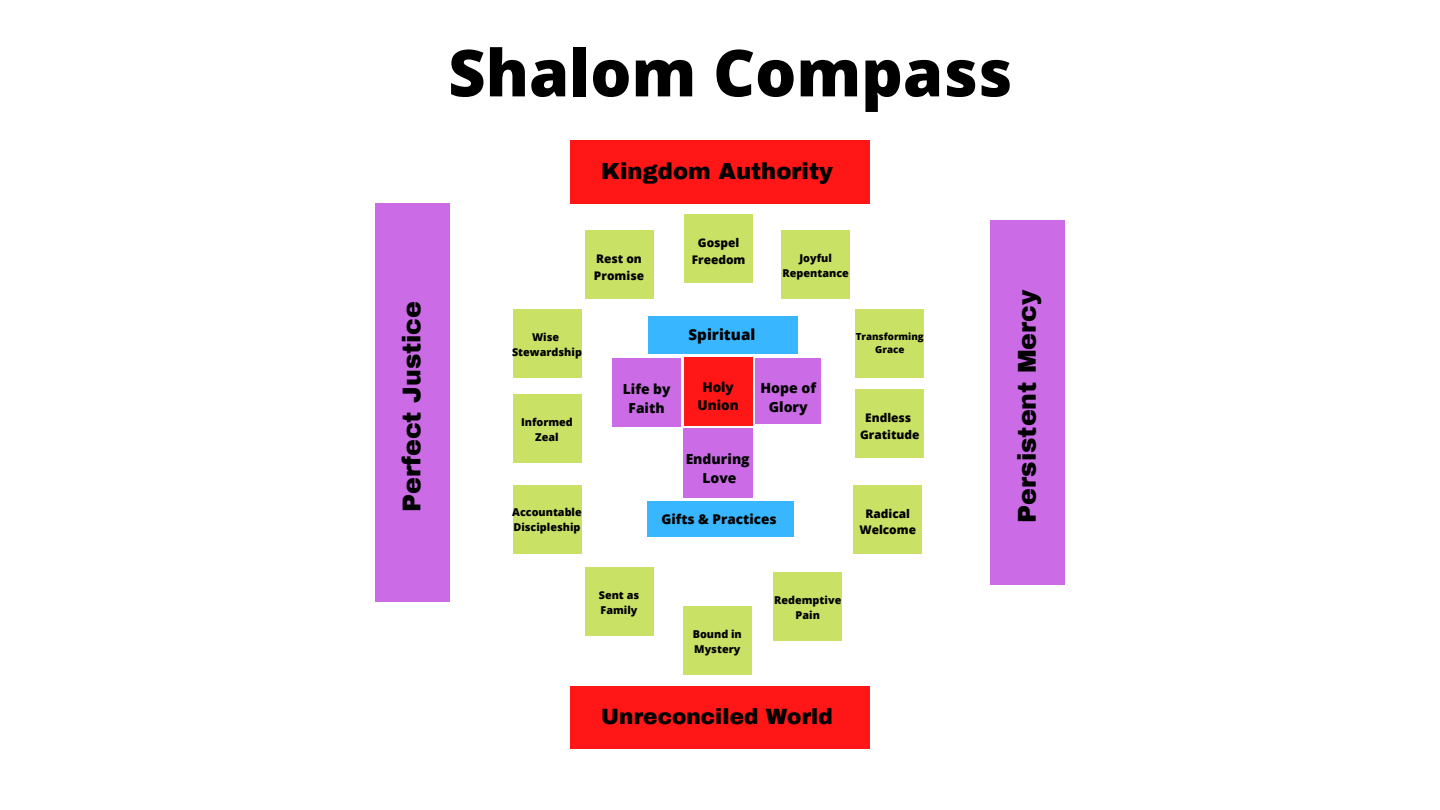
<style>
.page{position:relative;width:1440px;height:810px;background:#fff}
.page>*{position:absolute;margin:0;border:0;box-sizing:border-box;transform-origin:0 0}
.t1{font:800 64.8px "Open Sans";color:#000}
.t2{font:900 25.2px "Archivo";color:#000}
.t3{font:900 22.7px "Archivo";color:#000}
.t4{font:900 21.6px "Archivo";color:#000}
.t5{font:900 19.4px "Archivo";color:#000}
.t6{font:800 15.1px "Open Sans";color:#000}
.t7{font:800 14px/19.4px "Open Sans";color:#000;text-align:center}
.t8{font:800 13.9px "Open Sans";color:#000}
.t9{font:800 13.8px/19px "Open Sans";color:#000;text-align:center}
.t10{font:800 13.5px/18.6px "Open Sans";color:#000;text-align:center}
.t11{font:800 11.9px/16.6px "Open Sans";color:#000;text-align:center}
.t12{font:800 10.8px/15px "Open Sans";color:#000;text-align:center}
.t13{font:800 9.7px/13.4px "Open Sans";color:#000;text-align:center}
</style>
<div class="page">
<div style="left:684px;top:357px;width:69px;height:69px;background:#ff1616"></div>
<div style="left:683px;top:428px;width:70px;height:70px;background:#cb6ce6"></div>
<div style="left:570px;top:140px;width:299px;height:64px;background:#ff1616"></div>
<div style="left:375px;top:204px;width:75px;height:398px;background:#cb6ce6"></div>
<div style="left:649px;top:316px;width:149px;height:37px;background:#38b6ff"></div>
<div style="left:647px;top:501px;width:147px;height:36px;background:#38b6ff"></div>
<div style="left:990px;top:221px;width:75px;height:364px;background:#cb6ce6"></div>
<div style="left:570px;top:686px;width:299px;height:62px;background:#ff1616"></div>
<div style="left:612px;top:359px;width:69px;height:68px;background:#cb6ce6"></div>
<div style="left:756px;top:359px;width:65px;height:65px;background:#cb6ce6"></div>
<div style="left:585px;top:230px;width:68px;height:69px;background:#c9e265"></div>
<div style="left:684px;top:214px;width:69px;height:69px;background:#c9e265"></div>
<div style="left:781px;top:230px;width:69px;height:69px;background:#c9e265"></div>
<div style="left:856px;top:309px;width:68px;height:69px;background:#c9e265"></div>
<div style="left:856px;top:389px;width:68px;height:69px;background:#c9e265"></div>
<div style="left:853px;top:485px;width:69px;height:68px;background:#c9e265"></div>
<div style="left:513px;top:309px;width:68px;height:69px;background:#c9e265"></div>
<div style="left:513px;top:394px;width:68px;height:69px;background:#c9e265"></div>
<div style="left:513px;top:485px;width:68px;height:68px;background:#c9e265"></div>
<div style="left:585px;top:568px;width:68px;height:68px;background:#c9e265"></div>
<div style="left:683px;top:606px;width:69px;height:69px;background:#c9e265"></div>
<div style="left:774px;top:572px;width:68px;height:69px;background:#c9e265"></div>
<p class="t2" style="left:398px;top:512px;width:213px;rotate:-90deg">Perfect Justice</p>
<p class="t1" style="left:448px;top:27px;width:566px">Shalom Compass</p>
<p class="t3" style="left:601px;top:159px;width:233px">Kingdom Authority</p>
<p class="t11" style="left:594px;top:250px;width:52px;text-align:left">Rest on<br>Promise</p>
<p class="t11" style="left:692px;top:234px;width:55px">Gospel<br>Freedom</p>
<p class="t12" style="left:783px;top:250px;width:68px">Joyful<br>Repentance</p>
<p class="t12" style="left:532px;top:329px;width:29px">Wise</p>
<p class="t12" style="left:512px;top:344px;width:71px">Stewardship</p>
<p class="t6" style="left:689px;top:324px;width:68px">Spiritual</p>
<p class="t13" style="left:856px;top:330px;width:70px">Transforming<br>Grace</p>
<p class="t12" style="left:521px;top:414px;width:53px">Informed<br>Zeal</p>
<p class="t10" style="left:697px;top:377px;width:43px">Holy<br>Union</p>
<p class="t9" style="left:623px;top:379px;width:49px">Life by<br>Faith</p>
<p class="t7" style="left:760px;top:377px;width:57px">Hope of<br>Glory</p>
<p class="t11" style="left:865px;top:409px;width:47px">Endless</p>
<p class="t11" style="left:860px;top:426px;width:61px">Gratitude</p>
<p class="t8" style="left:686px;top:449px;width:66px">Enduring</p>
<p class="t8" style="left:702px;top:468px;width:36px">Love</p>
<p class="t12" style="left:512px;top:505px;width:71px;text-align:left">Accountable<br>Discipleship</p>
<p class="t10" style="left:661px;top:510px;width:117px">Gifts &amp; Practices</p>
<p class="t11" style="left:859px;top:505px;width:58px">Radical<br>Welcome</p>
<p class="t2" style="left:1014px;top:523px;width:235px;rotate:-90deg">Persistent Mercy</p>
<p class="t5" style="left:1026px;top:504px;width:182px;rotate:-90deg">Persistent Mercy</p>
<p class="t12" style="left:599px;top:588px;width:42px">Sent as</p>
<p class="t12" style="left:601px;top:603px;width:38px">Family</p>
<p class="t12" style="left:774px;top:592px;width:69px">Redemptive<br>Pain</p>
<p class="t12" style="left:693px;top:626px;width:51px;text-align:left">Bound in<br>Mystery</p>
<p class="t4" style="left:601px;top:705px;width:233px">Unreconciled World</p>
</div>
